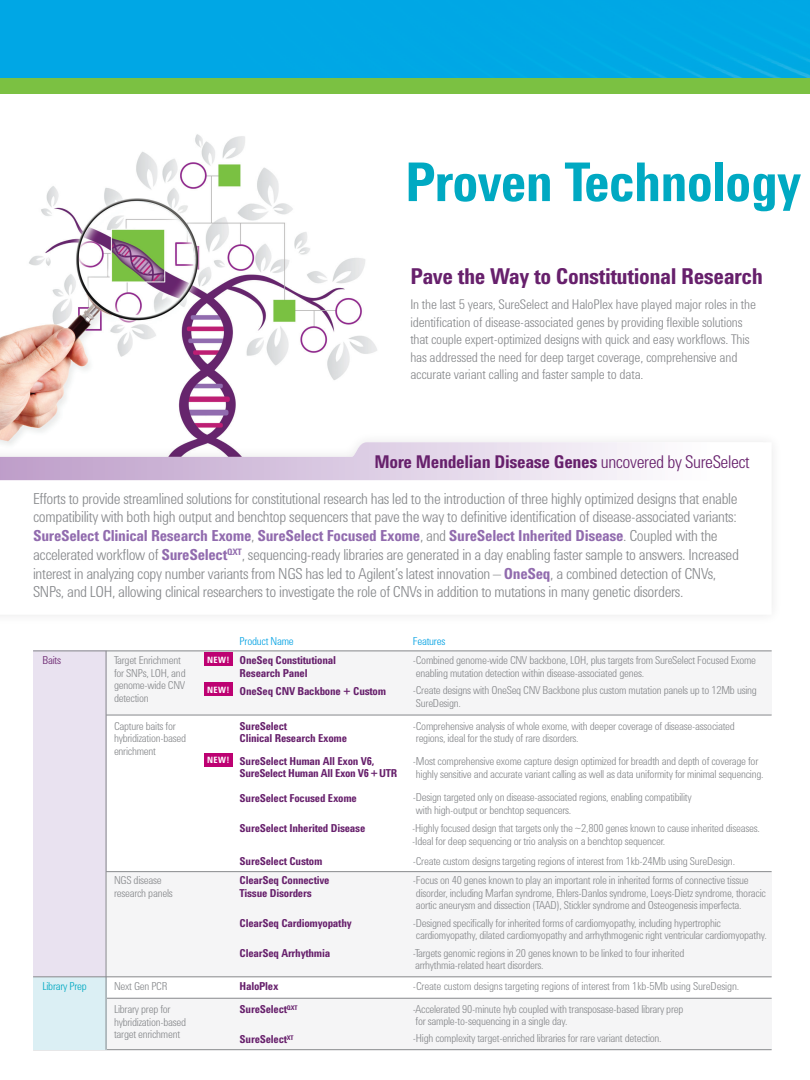
<style>
.page{position:relative;width:810px;height:1080px;background:#fff}
.page>*{position:absolute;margin:0;border:0;box-sizing:border-box;transform-origin:0 0}
.t1{font:700 55px "Agilent Condensed CFF";letter-spacing:-.02em;color:#00a9c2}
.Bullets{font:700 22.5px "Agilent Condensed CFF";letter-spacing:-.02em;color:#67206c}
.Bullets-2{font:700 18.12px "Agilent Condensed CFF";letter-spacing:-.02em;color:#67206c}
.Bullets-3{font:300 15.62px/18.8px "Agilent Condensed CFF";letter-spacing:-.02em;color:#87898c}
.Bullets-4{font:300 13.75px/17.5px "Agilent Condensed CFF";letter-spacing:-.01em;color:#87898c}
.Bullets-5{font:300 11.25px/12.5px "Agilent Condensed CFF";letter-spacing:-.02em;color:#87898c}
.Bullets-6{font:700 11.25px/12.5px "Agilent Condensed CFF";letter-spacing:-.02em;color:#67206c}
.Bullets-7{font:300 11.25px "Agilent Condensed CFF";letter-spacing:-.02em;color:#00a1e3}
.Bullets-8{font:300 11.25px "Agilent Condensed CFF";letter-spacing:-.02em;color:#00a9c2}
.Bullets-9{font:300 11.25px "Agilent Condensed CFF";letter-spacing:-.02em;color:#67206c}
.t2{font:700 8.88px "Agilent Condensed CFF";letter-spacing:.04em;color:#fff}
.s1{font-weight:300}
.s2{font-weight:700;color:#916bae}
</style>
<div class="page">
<div style="left:106px;top:998px;width:666px;height:52px;background:#f5f5f6"></div>
<hr style="left:106px;top:998px;width:666px;height:1px;background:#87898c">
<hr style="left:33px;top:1049px;width:739px;height:1px;background:#87898c">
<img style="left:0;top:134px;width:377px;height:297px">
<svg style="left:0;top:442px;width:641px;height:38px"></svg>
<div style="left:0;top:0;width:810px;height:78px;background:#00a7e5"></div>
<div style="left:0;top:78px;width:810px;height:16px;background:#7bc142"></div>
<div style="left:106px;top:651px;width:666px;height:64px;background:#f5f5f6"></div>
<div style="left:33px;top:651px;width:73px;height:326px;background:#e9e2f0"></div>
<div style="left:33px;top:977px;width:73px;height:73px;background:#dbeff4"></div>
<hr style="left:106px;top:715px;width:666px;height:1px;background:#87898c">
<hr style="left:33px;top:651px;width:739px;height:1px;background:#87898c">
<div style="left:106px;top:872px;width:666px;height:105px;background:#f5f5f6"></div>
<hr style="left:33px;top:977px;width:739px;height:1px;background:#87898c">
<hr style="left:106px;top:871px;width:666px;height:1px;background:#87898c">
<div style="left:204px;top:652px;width:28px;height:14px;background:#bd0172"></div>
<div style="left:204px;top:683px;width:28px;height:13px;background:#bd0172"></div>
<div style="left:204px;top:753px;width:28px;height:14px;background:#bd0172"></div>
<hr style="left:106px;top:651px;width:1px;height:399px;background:#87898c">
<p class="t1" style="left:405px;top:141px;width:398px">Proven Technology</p>
<p class="Bullets" style="left:410px;top:259px;width:354px">Pave the Way to Constitutional Research</p>
<p class="Bullets-4" style="left:410px;top:295px;width:347px">In the last 5 years, SureSelect and HaloPlex have played major roles in the identification of disease-associated genes by providing flexible solutions that couple expert-optimized designs with quick and easy workflows. This has addressed the need for deep target coverage, comprehensive and accurate variant calling and faster sample to data.</p>
<p class="Bullets-2" style="left:374px;top:448px;width:377px">More Mendelian Disease Genes <span class="s1">uncovered by SureSelect</span></p>
<p class="Bullets-3" style="left:33px;top:488px;width:707px">Efforts to provide streamlined solutions for constitutional research has led to the introduction of three highly optimized designs that enable compatibility with both high output and benchtop sequencers that pave the way to definitive identification of disease-associated variants:<br><span class="s2">SureSelect Clinical Research Exome</span>, <span class="s2">SureSelect Focused Exome</span>, and <span class="s2">SureSelect Inherited Disease</span>. Coupled with the accelerated workflow of <span class="s2">SureSelect</span><sup>QXT</sup>, sequencing-ready libraries are generated in a day enabling faster sample to answers. Increased interest in analyzing copy number variants from NGS has led to Agilent’s latest innovation – <span class="s2">OneSeq</span>, a combined detection of CNVs, SNPs, and LOH, allowing clinical researchers to investigate the role of CNVs in addition to mutations in many genetic disorders.</p>
<p class="Bullets-7" style="left:240px;top:633px;width:56px">Product Name</p>
<p class="Bullets-7" style="left:413px;top:633px;width:34px">Features</p>
<p class="Bullets-6" style="left:240px;top:653px;width:98px">OneSeq Constitutional</p>
<p class="Bullets-6" style="left:240px;top:666px;width:69px">Research Panel</p>
<p class="Bullets-6" style="left:240px;top:685px;width:148px">OneSeq CNV Backbone + Custom</p>
<p class="Bullets-9" style="left:42px;top:652px;width:20px">Baits</p>
<p class="Bullets-5" style="left:413px;top:653px;width:345px">-Combined genome-wide CNV backbone, LOH, plus targets from SureSelect Focused Exome enabling mutation detection within disease-associated genes.</p>
<p class="Bullets-5" style="left:413px;top:683px;width:346px">-Create designs with OneSeq CNV Backbone plus custom mutation panels up to 12Mb using<br>SureDesign.</p>
<p class="Bullets-5" style="left:114px;top:653px;width:73px">Target Enrichment for SNPs, LOH, and genome-wide CNV detection</p>
<p class="t2" style="left:207px;top:653px;width:24px">NEW!</p>
<p class="t2" style="left:207px;top:683px;width:24px">NEW!</p>
<p class="Bullets-5" style="left:114px;top:719px;width:74px">Capture baits for hybridization-based enrichment</p>
<p class="t2" style="left:207px;top:753px;width:24px">NEW!</p>
<p class="Bullets-6" style="left:240px;top:719px;width:109px">SureSelect<br>Clinical Research Exome</p>
<p class="Bullets-6" style="left:240px;top:754px;width:159px">SureSelect Human All Exon V6,<br>SureSelect Human All Exon V6 + UTR</p>
<p class="Bullets-6" style="left:240px;top:792px;width:119px">SureSelect Focused Exome</p>
<p class="Bullets-6" style="left:240px;top:822px;width:127px">SureSelect Inherited Disease</p>
<p class="Bullets-6" style="left:240px;top:854px;width:84px">SureSelect Custom</p>
<p class="Bullets-5" style="left:413px;top:719px;width:324px">-Comprehensive analysis of whole exome, with deeper coverage of disease-associated regions, ideal for the study of rare disorders.</p>
<p class="Bullets-5" style="left:413px;top:754px;width:352px">-Most comprehensive exome capture design optimized for breadth and depth of coverage for highly sensitive and accurate variant calling as well as data uniformity for minimal sequencing.</p>
<p class="Bullets-5" style="left:413px;top:790px;width:280px">-Design targeted only on disease-associated regions, enabling compatibility with high-output or benchtop sequencers.</p>
<p class="Bullets-5" style="left:412px;top:821px;width:349px">-Highly focused design that targets only the ~2,800 genes known to cause inherited diseases.</p>
<p class="Bullets-5" style="left:412px;top:834px;width:255px">-Ideal for deep sequencing or trio analysis on a benchtop sequencer.</p>
<p class="Bullets-5" style="left:413px;top:854px;width:324px">-Create custom designs targeting regions of interest from 1kb-24Mb using SureDesign.</p>
<p class="Bullets-5" style="left:114px;top:873px;width:60px">NGS disease research panels</p>
<p class="Bullets-6" style="left:240px;top:874px;width:91px">ClearSeq Connective<br>Tissue Disorders</p>
<p class="Bullets-6" style="left:240px;top:916px;width:114px">ClearSeq Cardiomyopathy</p>
<p class="Bullets-6" style="left:240px;top:946px;width:92px">ClearSeq Arrhythmia</p>
<p class="Bullets-5" style="left:413px;top:873px;width:355px">-Focus on 40 genes known to play an important role in inherited forms of connective tissue disorder, including Marfan syndrome, Ehlers-Danlos syndrome, Loeys-Dietz syndrome, thoracic aortic aneurysm and dissection (TAAD), Stickler syndrome and Osteogenesis imperfecta.</p>
<p class="Bullets-5" style="left:413px;top:916px;width:356px">-Designed specifically for inherited forms of cardiomyopathy, including hypertrophic cardiomyopathy, dilated cardiomyopathy and arrhythmogenic right ventricular cardiomyopathy.</p>
<p class="Bullets-5" style="left:413px;top:946px;width:273px">-Targets genomic regions in 20 genes known to be linked to four inherited arrhythmia-related heart disorders.</p>
<p class="Bullets-8" style="left:42px;top:978px;width:46px">Library Prep</p>
<p class="Bullets-5" style="left:114px;top:979px;width:55px">Next Gen PCR</p>
<p class="Bullets-6" style="left:240px;top:980px;width:40px">HaloPlex</p>
<p class="Bullets-5" style="left:413px;top:979px;width:328px">-Create custom designs targeting regions of interest from 1kb-5Mb using SureDesign.</p>
<p class="Bullets-6" style="left:240px;top:1003px;width:59px">SureSelect<sup>QXT</sup></p>
<p class="Bullets-6" style="left:240px;top:1033px;width:56px">SureSelect<sup>XT</sup></p>
<p class="Bullets-5" style="left:114px;top:1002px;width:74px">Library prep for hybridization-based target enrichment</p>
<p class="Bullets-5" style="left:413px;top:1002px;width:272px">-Accelerated 90-minute hyb coupled with transposase-based library prep for sample-to-sequencing in a single day.</p>
<p class="Bullets-5" style="left:413px;top:1031px;width:250px">-High complexity target-enriched libraries for rare variant detection.</p>
</div>
